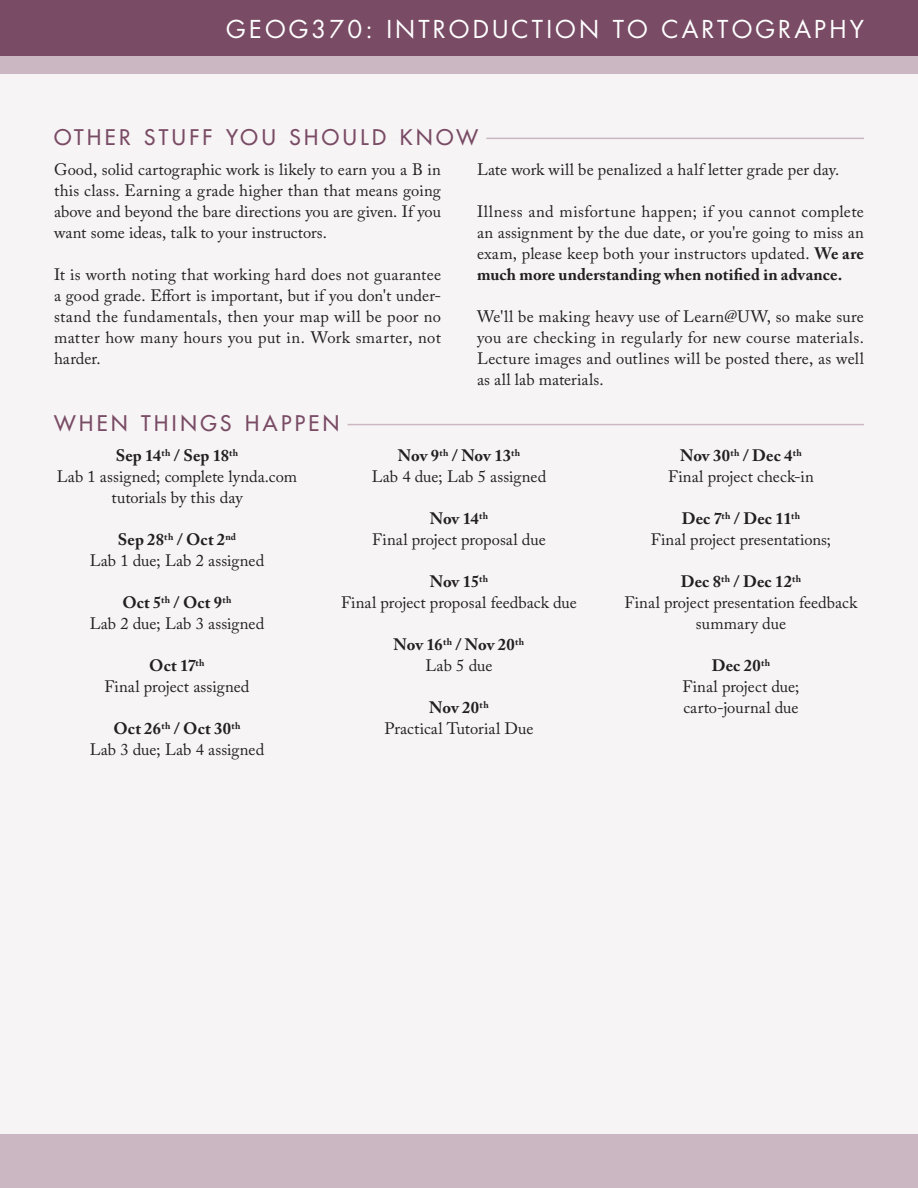
<style>
.page{position:relative;width:918px;height:1188px;background:#fff}
.page>*{position:absolute;margin:0;border:0;box-sizing:border-box;transform-origin:0 0}
.t1{font:24px "Futura Std";letter-spacing:.13em;color:#fff}
.Greater_Header{font:500 21px "Futura Std";letter-spacing:.165em;color:#794b65}
.Main_Body_Text{font:16.5px/21px "Adobe Caslon Pro";letter-spacing:.005em;color:#231f20;text-align:center}
.Main_Body_Text-2{font:700 16.5px/21px "Adobe Caslon Pro";letter-spacing:-.005em;color:#231f20;text-align:center}
.s1{font-weight:700}
.s2{font-weight:400}
</style>
<div class="page">
<div style="left:0;top:1134px;width:918px;height:54px;background:#cab7c1"></div>
<div style="left:0;top:0;width:918px;height:1134px;background:#f7f4f5"></div>
<div style="left:0;top:56px;width:918px;height:18px;background:#cab7c1"></div>
<div style="left:0;top:0;width:918px;height:56px;background:#794b65"></div>
<hr style="left:54px;top:138px;width:810px;height:1px;background:#cab7c1">
<hr style="left:54px;top:137px;width:432px;height:3px;background:#f7f4f5">
<hr style="left:54px;top:424px;width:810px;height:1px;background:#cab7c1">
<hr style="left:54px;top:423px;width:294px;height:3px;background:#f7f4f5">
<p class="t1" style="left:226px;top:14px;width:639px">GEOG370: INTRODUCTION TO CARTOGRAPHY</p>
<p class="Greater_Header" style="left:54px;top:124px;width:426px">OTHER STUFF YOU SHOULD KNOW</p>
<p class="Main_Body_Text" style="left:54px;top:159px;width:389px;text-align:justify">Good, solid cartographic work is likely to earn you a B in this class. Earning a grade higher than that means going above and beyond the bare directions you are given. If you want some ideas, talk to your instructors.</p>
<p class="Main_Body_Text" style="left:54px;top:264px;width:389px;text-align:justify">It is worth noting that working hard does not guarantee a good grade. Effort is important, but if you don't under&shy;stand the fundamentals, then your map will be poor no matter how many hours you put in. Work smarter, not harder.</p>
<p class="Main_Body_Text" style="left:477px;top:159px;width:364px">Late work will be penalized a half letter grade per day.</p>
<p class="Main_Body_Text" style="left:477px;top:201px;width:389px;text-align:justify">Illness and misfortune happen; if you cannot complete an assignment by the due date, or you're going to miss an exam, please keep both your instructors updated. <span class="s1">We are much more understanding when notified in advance.</span></p>
<p class="Main_Body_Text" style="left:477px;top:306px;width:388px;text-align:justify">We'll be making heavy use of Learn@UW, so make sure you are checking in regularly for new course materials.<br>Lecture images and outlines will be posted there, as well as all lab materials.</p>
<p class="Greater_Header" style="left:54px;top:410px;width:287px">WHEN THINGS HAPPEN</p>
<p class="Main_Body_Text" style="left:57px;top:445px;width:242px"><span class="s1">Sep 14</span><sup>th</sup> <span class="s1">/ Sep 18</span><sup>th<br></sup>Lab 1 assigned; complete lynda.com tutorials by this day</p>
<p class="Main_Body_Text" style="left:90px;top:529px;width:176px"><span class="s1">Sep 28</span><sup>th</sup> <span class="s1">/ Oct 2</span><sup>nd<br></sup>Lab 1 due; Lab 2 assigned</p>
<p class="Main_Body_Text" style="left:90px;top:592px;width:176px"><span class="s1">Oct 5</span><sup>th</sup> <span class="s1">/ Oct 9</span><sup>th<br></sup>Lab 2 due; Lab 3 assigned</p>
<p class="Main_Body_Text" style="left:104px;top:655px;width:147px"><span class="s1">Oct 17</span><sup>th<br></sup>Final project assigned</p>
<p class="Main_Body_Text" style="left:90px;top:718px;width:176px"><span class="s1">Oct 26</span><sup>th</sup> <span class="s1">/ Oct 30</span><sup>th<br></sup>Lab 3 due; Lab 4 assigned</p>
<p class="Main_Body_Text" style="left:372px;top:445px;width:176px"><span class="s1">Nov 9</span><sup>th</sup> <span class="s1">/ Nov 13</span><sup>th<br></sup>Lab 4 due; Lab 5 assigned</p>
<p class="Main_Body_Text" style="left:372px;top:508px;width:175px"><span class="s1">Nov 14</span><sup>th<br></sup>Final project proposal due</p>
<p class="Main_Body_Text" style="left:341px;top:571px;width:237px"><span class="s1">Nov 15</span><sup>th<br></sup>Final project proposal feedback due</p>
<p class="Main_Body_Text-2" style="left:394px;top:634px;width:132px">Nov 16<sup>th</sup> / Nov 20<sup>th<br></sup><span class="s2">Lab 5 due</span></p>
<p class="Main_Body_Text" style="left:385px;top:697px;width:150px"><span class="s1">Nov 20</span><sup>th<br></sup>Practical Tutorial Due</p>
<p class="Main_Body_Text" style="left:668px;top:445px;width:147px"><span class="s1">Nov 30</span><sup>th</sup> <span class="s1">/ Dec 4</span><sup>th<br></sup>Final project check-in</p>
<p class="Main_Body_Text" style="left:651px;top:508px;width:182px"><span class="s1">Dec 7</span><sup>th</sup> <span class="s1">/ Dec 11</span><sup>th<br></sup>Final project presentations;</p>
<p class="Main_Body_Text" style="left:625px;top:571px;width:234px"><span class="s1">Dec 8</span><sup>th</sup> <span class="s1">/ Dec 12</span><sup>th<br></sup>Final project presentation feedback summary due</p>
<p class="Main_Body_Text" style="left:683px;top:655px;width:118px"><span class="s1">Dec 20</span><sup>th<br></sup>Final project due; carto-journal due</p>
</div>
